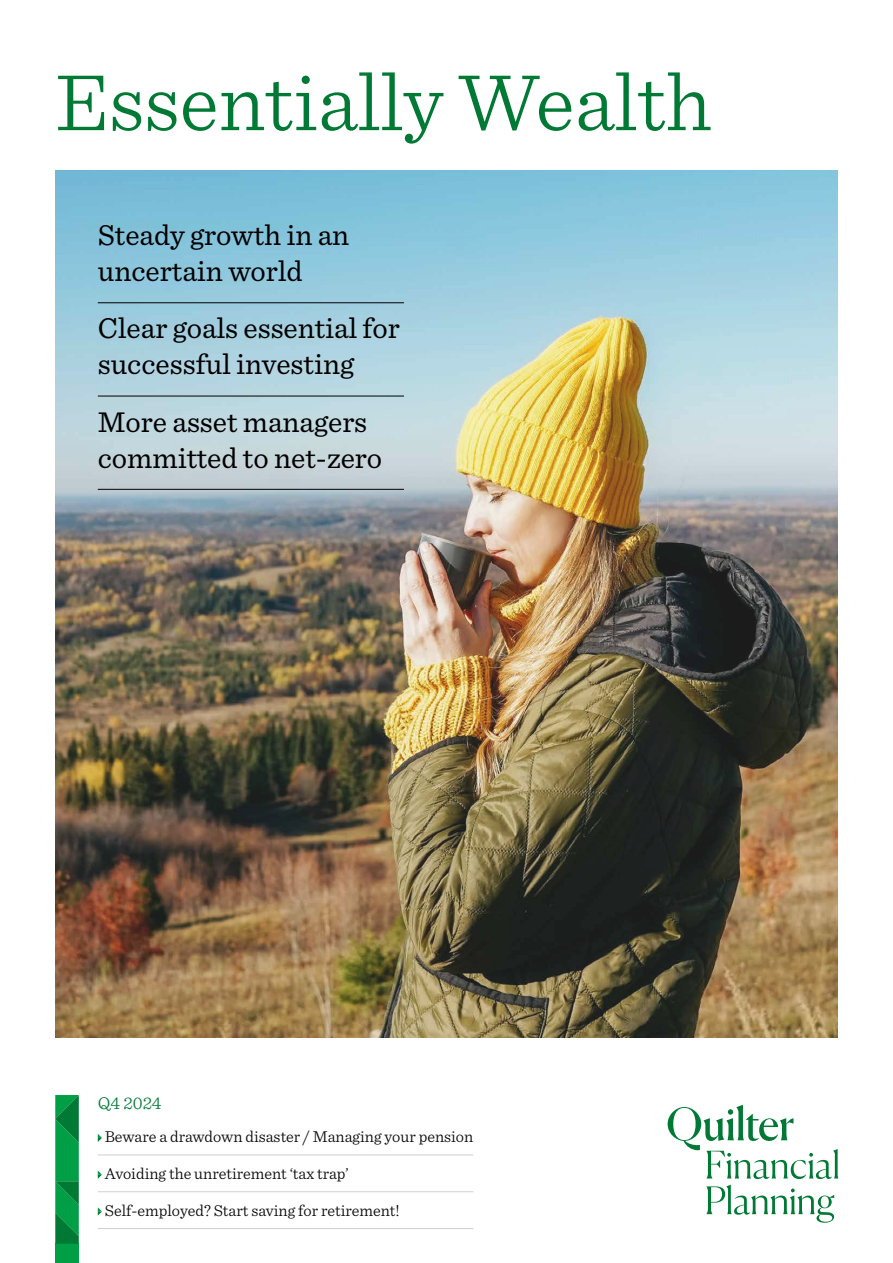
<style>
.page{position:relative;width:893px;height:1263px;background:#fff}
.page>*{position:absolute;margin:0;border:0;box-sizing:border-box;transform-origin:0 0}
.t1{font:300 84px "Sentinel";color:#007935}
.t2{font:30px/36px "Sentinel";color:#000}
.t3{font:300 18px "Sentinel";color:#007935}
.t4{font:300 16.5px "Sentinel";color:#000}
</style>
<div class="page">
<img style="left:55px;top:170px;width:783px;height:867px">
<svg style="left:55px;top:1095px;width:24px;height:168px;background:#069444"></svg>
<hr style="left:98px;top:1155px;width:375px;height:1px;background:#d0d0d0">
<hr style="left:98px;top:1191px;width:375px;height:1px;background:#d0d0d0">
<hr style="left:98px;top:1228px;width:375px;height:1px;background:#d0d0d0">
<svg style="left:98px;top:1134px;width:4px;height:8px"></svg>
<svg style="left:98px;top:1171px;width:4px;height:8px"></svg>
<svg style="left:98px;top:1207px;width:4px;height:8px"></svg>
<hr style="left:98px;top:302px;width:306px;height:1px;background:#000">
<hr style="left:98px;top:396px;width:306px;height:1px;background:#000">
<hr style="left:98px;top:489px;width:306px;height:1px;background:#000">
<svg style="left:668px;top:1105px;width:170px;height:118px"></svg>
<h1 class="t1" style="left:55px;top:40px;width:658px">Essentially Wealth</h1>
<h2 class="t2" style="left:98px;top:215px;width:253px">Steady growth in an uncertain world</h2>
<h2 class="t2" style="left:98px;top:308px;width:304px">Clear goals essential for successful investing</h2>
<h2 class="t2" style="left:98px;top:402px;width:286px">More asset managers committed to net-zero</h2>
<p class="t3" style="left:98px;top:1090px;width:65px">Q4 2024</p>
<p class="t4" style="left:105px;top:1124px;width:370px">Beware a drawdown disaster / Managing your pension</p>
<p class="t4" style="left:105px;top:1161px;width:246px">Avoiding the unretirement ‘tax trap’</p>
<p class="t4" style="left:105px;top:1198px;width:296px">Self-employed? Start saving for retirement!</p>
</div>
